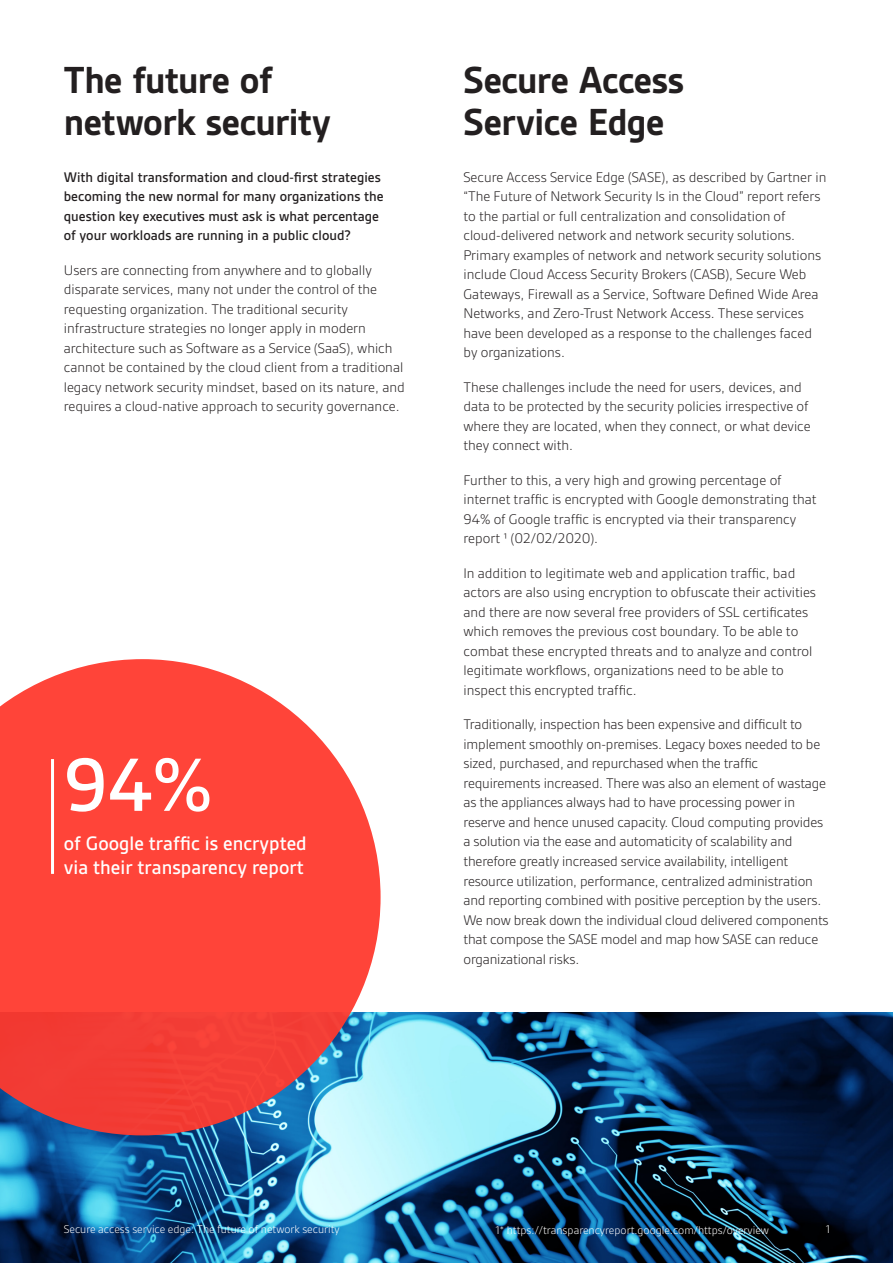
<style>
.page{position:relative;width:893px;height:1263px;background:#fff}
.page>*{position:absolute;margin:0;border:0;box-sizing:border-box;transform-origin:0 0}
.Large_box_text{font:500 81px "Gesta";color:#fff}
.Header_List_level_1{font:700 40.5px/42px "Gesta";letter-spacing:-.015em;color:#231f20}
.Large_box_text-2{font:500 21px/24px "Gesta";color:#fff}
.Body_text{font:300 15px/19.5px "Gesta";color:#231f20}
.Body_text-2{font:500 15px/19.5px "Gesta";color:#231f20}
.box_text{font:300 12px "Gesta";color:#fff}
.Body_text-3{font:300 12px "Gesta";color:#fff}
</style>
<div class="page">
<img style="left:0;top:1012px;width:893px;height:251px">
<svg style="left:0;top:659px;width:381px;height:476px;fill:#ff4439"></svg>
<hr style="left:51px;top:759px;width:3px;height:115px;background:#fff">
<p class="Header_List_level_1" style="left:64px;top:59px;width:269px">The future of network security</p>
<p class="Body_text-2" style="left:64px;top:167px;width:321px">With digital transformation and cloud-first strategies becoming the new normal for many organizations the question key executives must ask is what percentage of your workloads are running in a public cloud?</p>
<p class="Body_text" style="left:64px;top:260px;width:342px">Users are connecting from anywhere and to globally disparate services, many not under the control of the requesting organization. The traditional security infrastructure strategies no longer apply in modern architecture such as Software as a Service (SaaS), which cannot be contained by the cloud client from a traditional legacy network security mindset, based on its nature, and requires a cloud-native approach to security governance.</p>
<p class="Large_box_text" style="left:64px;top:739px;width:150px">94%</p>
<p class="Large_box_text-2" style="left:64px;top:831px;width:244px">of Google traffic is encrypted via their transparency report</p>
<p class="Header_List_level_1" style="left:463px;top:59px;width:222px">Secure Access<br>Service Edge</p>
<p class="Body_text" style="left:463px;top:167px;width:364px">Secure Access Service Edge (SASE), as described by Gartner in “The Future of Network Security Is in the Cloud” report refers to the partial or full centralization and consolidation of cloud-delivered network and network security solutions.<br>Primary examples of network and network security solutions include Cloud Access Security Brokers (CASB), Secure Web Gateways, Firewall as a Service, Software Defined Wide Area Networks, and Zero-Trust Network Access. These services have been developed as a response to the challenges faced by organizations.</p>
<p class="Body_text" style="left:463px;top:377px;width:349px">These challenges include the need for users, devices, and data to be protected by the security policies irrespective of where they are located, when they connect, or what device they connect with.</p>
<p class="Body_text" style="left:463px;top:470px;width:355px">Further to this, a very high and growing percentage of internet traffic is encrypted with Google demonstrating that 94% of Google traffic is encrypted via their transparency report ¹ (02/02/2020).</p>
<p class="Body_text" style="left:463px;top:563px;width:354px">In addition to legitimate web and application traffic, bad actors are also using encryption to obfuscate their activities and there are now several free providers of SSL certificates which removes the previous cost boundary. To be able to combat these encrypted threats and to analyze and control legitimate workflows, organizations need to be able to inspect this encrypted traffic.</p>
<p class="Body_text" style="left:463px;top:715px;width:367px">Traditionally, inspection has been expensive and difficult to implement smoothly on-premises. Legacy boxes needed to be sized, purchased, and repurchased when the traffic requirements increased. There was also an element of wastage as the appliances always had to have processing power in reserve and hence unused capacity. Cloud computing provides a solution via the ease and automaticity of scalability and therefore greatly increased service availability, intelligent resource utilization, performance, centralized administration and reporting combined with positive perception by the users.<br>We now break down the individual cloud delivered components that compose the SASE model and map how SASE can reduce organizational risks.</p>
<p class="box_text" style="left:64px;top:1222px;width:277px">Secure access service edge: The future of network security</p>
<p class="box_text" style="left:495px;top:1223px;width:275px">1* https://transparencyreport.google.com/https/overview</p>
<p class="Body_text-3" style="left:826px;top:1222px;width:6px">1</p>
</div>
